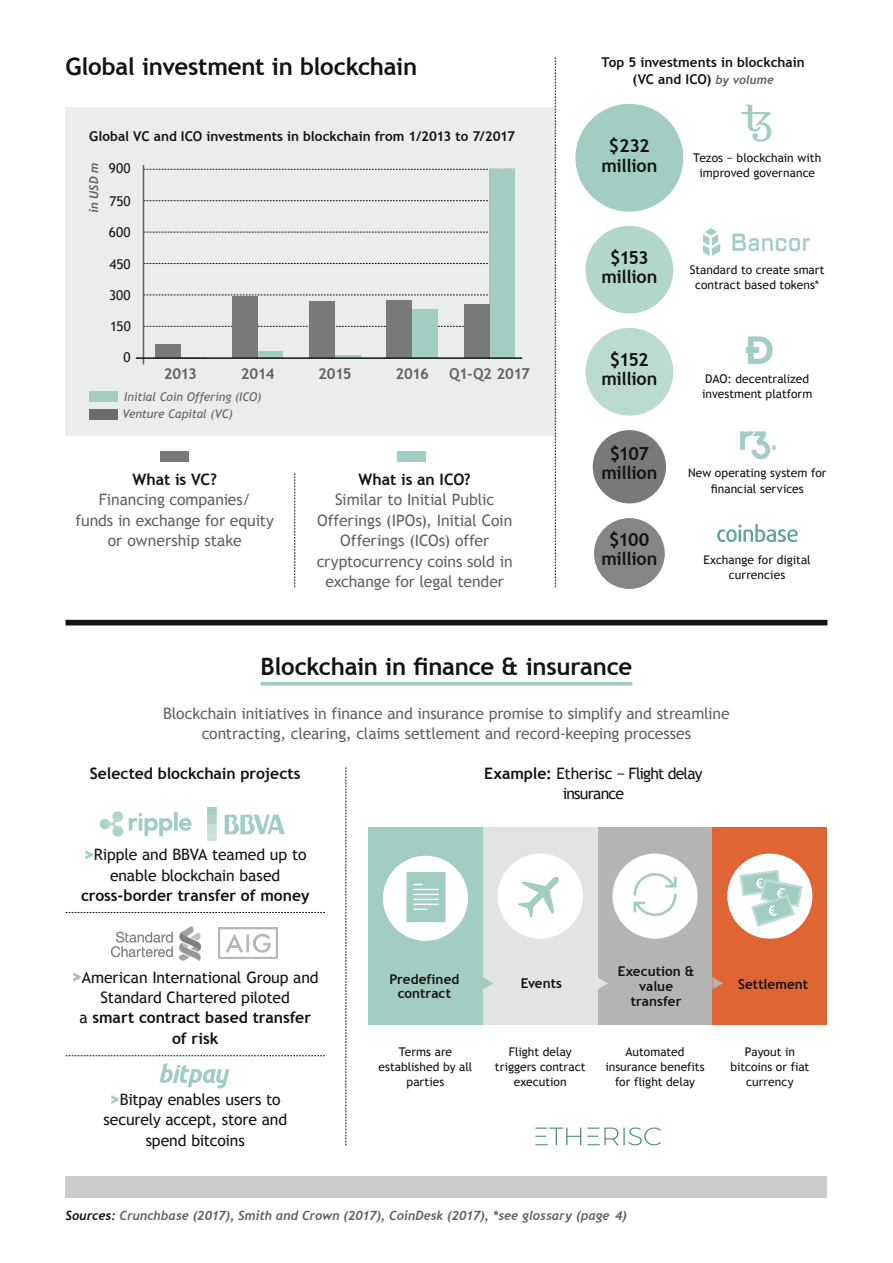
<style>
.page{position:relative;width:893px;height:1263px;background:#fff}
.page>*{position:absolute;margin:0;border:0;box-sizing:border-box;transform-origin:0 0}
.t1{font:700 24px "Trebuchet MS";letter-spacing:-.015em;color:#121212}
.t2{font:700 18px/19.5px "Trebuchet MS";letter-spacing:-.02em;color:#121212;text-align:center}
.t3{font:15.75px/20.4px "Trebuchet MS";letter-spacing:-.01em;color:#606362;text-align:center}
.t4{font:15.75px/20.4px "Trebuchet MS";letter-spacing:-.01em;color:#121212;text-align:center}
.t5{font:700 15.75px "Trebuchet MS";letter-spacing:-.005em;color:#121212}
.t6{font:15.75px/20.4px "Trebuchet MS";letter-spacing:-.045em;color:#121212;text-align:center}
.t7{font:700 15px "Trebuchet MS";letter-spacing:-.035em;color:#606362}
.t8{font:700 13.5px/15px "Trebuchet MS";color:#121212;text-align:center}
.t9{font:13.5px "Trebuchet MS";letter-spacing:.01em;color:#121212}
.t10{font:italic 700 12.75px "Trebuchet";color:#606362}
.t11{font:12px/15.3px "Trebuchet MS";color:#121212;text-align:center}
.t12{font:italic 12px/17.2px "Trebuchet MS";letter-spacing:-.01em;color:#606362}
.t13{font:italic 700 12px "Trebuchet";color:#606362}
.s1{font-family:"Trebuchet";font-style:italic;font-size:12px;color:#606362}
.s2{font-weight:700;font-size:16.05px;color:#a1cdc2}
.s3{font-weight:700;font-size:16.05px;color:#b3b5b4}
.s4{font-weight:700}
.s5{color:#121212}
</style>
<div class="page">
<img style="left:112px;top:926px;width:88px;height:34px">
<div style="left:66px;top:107px;width:489px;height:328px;background:#ebecec"></div>
<div style="left:89px;top:392px;width:28px;height:10px;background:#a1cdc2"></div>
<div style="left:89px;top:409px;width:28px;height:10px;background:#6b6d6c"></div>
<img style="left:741px;top:104px;width:31px;height:38px">
<div style="left:66px;top:1176px;width:761px;height:22px;background:#c9cccb"></div>
<svg style="left:261px;top:682px;width:371px;height:4px"></svg>
<svg style="left:555px;top:57px;width:1px;height:530px"></svg>
<div style="left:66px;top:620px;width:761px;height:5px;background:#121212"></div>
<svg style="left:346px;top:767px;width:1px;height:378px"></svg>
<svg style="left:86px;top:850px;width:7px;height:9px"></svg>
<svg style="left:74px;top:973px;width:7px;height:8px"></svg>
<svg style="left:112px;top:1095px;width:7px;height:9px"></svg>
<div style="left:575px;top:104px;width:108px;height:108px;background:#a1cdc2;border-radius:50%"></div>
<div style="left:585px;top:226px;width:88px;height:88px;background:#b3d6cb;border-radius:50%"></div>
<div style="left:585px;top:328px;width:88px;height:88px;background:#bbdad0;border-radius:50%"></div>
<div style="left:593px;top:430px;width:73px;height:73px;background:#777a79;border-radius:50%"></div>
<div style="left:594px;top:518px;width:71px;height:71px;background:#848686;border-radius:50%"></div>
<svg style="left:294px;top:473px;width:1px;height:114px"></svg>
<div style="left:368px;top:827px;width:115px;height:198px;background:#a1cdc2"></div>
<div style="left:483px;top:827px;width:115px;height:198px;background:#e2e4e4"></div>
<div style="left:598px;top:827px;width:114px;height:198px;background:#b3b5b4"></div>
<div style="left:712px;top:827px;width:115px;height:198px;background:#e06535"></div>
<div style="left:383px;top:856px;width:85px;height:85px;background:#fff;border-radius:50%"></div>
<div style="left:498px;top:853px;width:85px;height:86px;background:#fff;border-radius:50%"></div>
<div style="left:612px;top:853px;width:86px;height:86px;background:#fff;border-radius:50%"></div>
<div style="left:727px;top:853px;width:85px;height:86px;background:#fff;border-radius:50%"></div>
<img style="left:704px;top:229px;width:106px;height:26px">
<img style="left:746px;top:336px;width:27px;height:28px">
<img style="left:740px;top:431px;width:37px;height:29px">
<img style="left:717px;top:524px;width:81px;height:18px">
<img style="left:100px;top:811px;width:92px;height:26px">
<img style="left:207px;top:808px;width:78px;height:32px">
<img style="left:159px;top:1063px;width:71px;height:26px">
<img style="left:219px;top:927px;width:58px;height:32px">
<svg style="left:483px;top:977px;width:10px;height:12px"></svg>
<svg style="left:598px;top:977px;width:10px;height:12px"></svg>
<svg style="left:712px;top:977px;width:11px;height:12px"></svg>
<svg style="left:633px;top:873px;width:44px;height:43px"></svg>
<svg style="left:518px;top:876px;width:41px;height:42px"></svg>
<div style="left:406px;top:872px;width:39px;height:50px;background:#a1cdc2;border:2px solid #a1cdc2"></div>
<svg style="left:414px;top:884px;width:24px;height:16px"></svg>
<hr style="left:414px;top:903px;width:24px;height:2px;background:#fff">
<svg style="left:414px;top:908px;width:13px;height:2px"></svg>
<img style="left:535px;top:1127px;width:126px;height:19px">
<svg style="left:144px;top:326px;width:320px;height:1px"></svg>
<svg style="left:144px;top:232px;width:344px;height:1px"></svg>
<svg style="left:144px;top:263px;width:344px;height:1px"></svg>
<svg style="left:144px;top:295px;width:344px;height:1px"></svg>
<svg style="left:144px;top:200px;width:344px;height:1px"></svg>
<svg style="left:144px;top:169px;width:344px;height:1px"></svg>
<hr style="left:143px;top:166px;width:1px;height:198px;background:#606362">
<div style="left:155px;top:344px;width:25px;height:14px;background:#777a79"></div>
<div style="left:258px;top:351px;width:25px;height:7px;background:#a1cdc2"></div>
<div style="left:232px;top:296px;width:26px;height:62px;background:#777a79"></div>
<hr style="left:335px;top:355px;width:25px;height:3px;background:#a1cdc2">
<div style="left:309px;top:301px;width:26px;height:57px;background:#777a79"></div>
<div style="left:412px;top:309px;width:26px;height:49px;background:#a1cdc2"></div>
<div style="left:387px;top:300px;width:25px;height:58px;background:#777a79"></div>
<div style="left:489px;top:169px;width:26px;height:189px;background:#a1cdc2"></div>
<div style="left:464px;top:304px;width:25px;height:54px;background:#777a79"></div>
<hr style="left:136px;top:357px;width:386px;height:2px;background:#121212">
<div style="left:397px;top:452px;width:28px;height:10px;background:#a1cdc2"></div>
<div style="left:161px;top:451px;width:28px;height:11px;background:#777a79"></div>
<svg style="left:66px;top:1055px;width:259px;height:1px"></svg>
<svg style="left:66px;top:912px;width:259px;height:1px"></svg>
<svg style="left:738px;top:868px;width:66px;height:60px"></svg>
<h1 class="t1" style="left:66px;top:52px;width:353px">Global investment in blockchain</h1>
<p class="t8" style="left:89px;top:129px;width:427px">Global VC and ICO investments in blockchain from 1/2013 to 7/2017</p>
<p class="t13" style="left:87px;top:213px;width:51px;rotate:-90deg">in USD m</p>
<p class="t9" style="left:109px;top:160px;width:23px">900</p>
<p class="t9" style="left:109px;top:193px;width:23px">750</p>
<p class="t9" style="left:109px;top:224px;width:23px">600</p>
<p class="t9" style="left:109px;top:256px;width:23px">450</p>
<p class="t9" style="left:109px;top:288px;width:23px">300</p>
<p class="t9" style="left:110px;top:318px;width:22px">150</p>
<p class="t9" style="left:124px;top:350px;width:9px">0</p>
<p class="t7" style="left:164px;top:364px;width:35px">2013</p>
<p class="t7" style="left:241px;top:364px;width:35px">2014</p>
<p class="t7" style="left:318px;top:364px;width:35px">2015</p>
<p class="t7" style="left:395px;top:364px;width:35px">2016</p>
<p class="t7" style="left:449px;top:364px;width:82px">Q1-Q2 2017</p>
<p class="t12" style="left:122px;top:388px;width:140px">Initial Coin Offering (ICO)<br>Venture Capital (VC)</p>
<h3 class="t5" style="left:133px;top:469px;width:86px">What is VC?</h3>
<h3 class="t3" style="left:76px;top:490px;width:200px">Financing companies/<br>funds in exchange for equity or ownership stake</h3>
<h3 class="t5" style="left:359px;top:469px;width:114px">What is an ICO?</h3>
<h3 class="t3" style="left:317px;top:490px;width:197px">Similar to Initial Public<br>Offerings (IPOs), Initial Coin<br>Offerings (ICOs) offer cryptocurrency coins sold in exchange for legal tender</h3>
<p class="t8" style="left:601px;top:54px;width:205px;line-height:16.5px">Top 5 investments in blockchain (VC and ICO) <span class="s1">by volume</span></p>
<h2 class="t2" style="left:601px;top:136px;width:57px">$232 million</h2>
<h2 class="t2" style="left:601px;top:247px;width:57px">$153 million</h2>
<h2 class="t2" style="left:601px;top:350px;width:57px">$152 million</h2>
<h2 class="t2" style="left:601px;top:444px;width:57px">$107 million</h2>
<h2 class="t2" style="left:601px;top:530px;width:57px">$100 million</h2>
<p class="t11" style="left:693px;top:150px;width:130px">Tezos − blockchain with improved governance</p>
<p class="t11" style="left:690px;top:262px;width:136px">Standard to create smart contract based tokens*</p>
<p class="t11" style="left:702px;top:371px;width:112px;text-align:left">DAO: decentralized investment platform</p>
<p class="t11" style="left:688px;top:465px;width:140px">New operating system for financial services</p>
<p class="t11" style="left:703px;top:552px;width:109px">Exchange for digital currencies</p>
<h1 class="t1" style="left:261px;top:651px;width:373px">Blockchain in finance &amp; insurance</h1>
<h3 class="t3" style="left:163px;top:703px;width:568px">Blockchain initiatives in finance and insurance promise to simplify and streamline contracting, clearing, claims settlement and record-keeping processes</h3>
<h3 class="t5" style="left:90px;top:763px;width:212px">Selected blockchain projects</h3>
<h3 class="t4" style="left:84px;top:844px;width:224px"><span class="s2">&gt;</span>Ripple and BBVA teamed up to enable blockchain based</h3>
<h3 class="t5" style="left:81px;top:885px;width:230px">cross-border transfer of money</h3>
<h3 class="t4" style="left:72px;top:967px;width:248px"><span class="s3">&gt;</span>American International Group and<br>Standard Chartered piloted<br>a <span class="s4">smart contract based transfer of risk</span></h3>
<h3 class="t4" style="left:103px;top:1089px;width:185px"><span class="s2">&gt;</span>Bitpay enables users to securely accept, store and spend bitcoins</h3>
<h3 class="t6" style="left:484px;top:763px;width:220px"><span class="s4">Example:</span> Etherisc − Flight delay insurance</h3>
<p class="t8" style="left:389px;top:972px;width:71px;line-height:13.5px">Predefined contract</p>
<p class="t8" style="left:618px;top:964px;width:78px">Execution &amp; value transfer</p>
<p class="t8" style="left:521px;top:975px;width:43px">Events</p>
<p class="t8" style="left:738px;top:976px;width:72px">Settlement</p>
<p class="t11" style="left:378px;top:1044px;width:95px">Terms are established by all parties</p>
<p class="t11" style="left:495px;top:1044px;width:92px">Flight delay triggers contract execution</p>
<p class="t11" style="left:605px;top:1044px;width:101px">Automated insurance benefits for flight delay</p>
<p class="t11" style="left:731px;top:1044px;width:80px">Payout in bitcoins or fiat currency</p>
<p class="t10" style="left:66px;top:1208px;width:563px"><span class="s5">Sources:</span> Crunchbase (2017), Smith and Crown (2017), CoinDesk (2017), *see glossary (page 4)</p>
</div>
